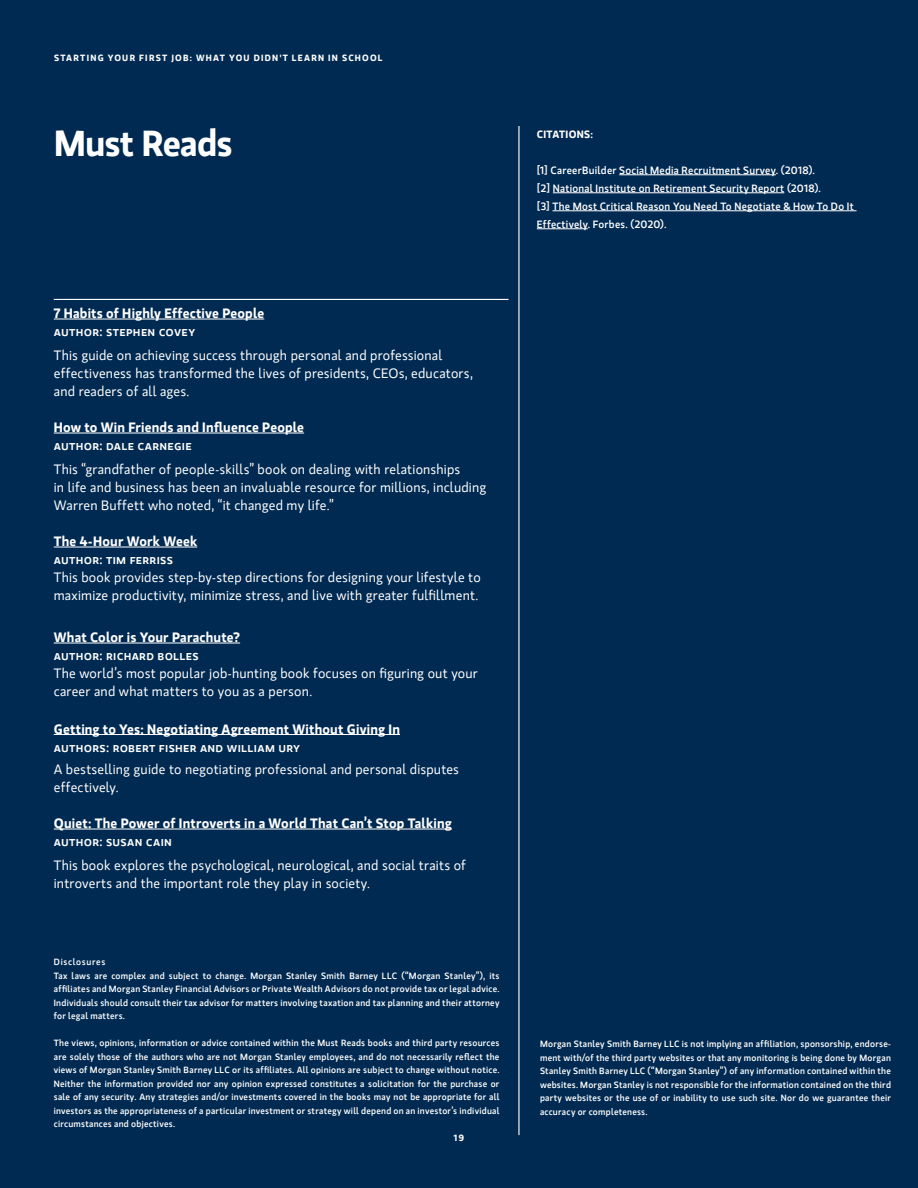
<style>
.page{position:relative;width:918px;height:1188px;background:#002a51}
.page>*{position:absolute;margin:0;border:0;box-sizing:border-box;transform-origin:0 0}
.t1{font:700 36px "MS Gloriola II Std";letter-spacing:-.025em;color:#fff}
.t2{font:13.5px/18px "MS Gloriola II Std";letter-spacing:.015em;color:#fff}
.Paragraph_Style_1{font:700 13.5px/18px "MS Gloriola II Std";letter-spacing:.01em;color:#fff}
.t3{font:500 10.5px/18px "MS Gloriola II Std";letter-spacing:.025em;color:#fff}
.t4{font:700 10.5px "MS Gloriola II Std";letter-spacing:.035em;color:#fff}
.t5{font:500 9px/13.5px "MS Gloriola II Std";letter-spacing:.03em;color:#fff;text-align:justify}
.t6{font:700 9px "MS Gloriola II Std";letter-spacing:.135em;color:#fff}
.t7{font:500 9px "MS Gloriola II Std";letter-spacing:.075em;color:#fff}
.s1{font-weight:500}
</style>
<div class="page">
<hr style="left:619px;top:175px;width:157px;height:1px;background:#fff">
<hr style="left:553px;top:193px;width:231px;height:1px;background:#fff">
<hr style="left:552px;top:211px;width:305px;height:1px;background:#fff">
<hr style="left:537px;top:229px;width:51px;height:1px;background:#fff">
<hr style="left:54px;top:299px;width:454px;height:1px;background:#fff">
<hr style="left:54px;top:319px;width:210px;height:1px;background:#fff">
<hr style="left:54px;top:433px;width:250px;height:1px;background:#fff">
<hr style="left:54px;top:547px;width:143px;height:1px;background:#fff">
<hr style="left:54px;top:643px;width:186px;height:1px;background:#fff">
<hr style="left:54px;top:734px;width:346px;height:1px;background:#fff">
<hr style="left:54px;top:829px;width:398px;height:1px;background:#fff">
<hr style="left:518px;top:126px;width:2px;height:1009px;background:#fff">
<p class="t6" style="left:54px;top:51px;width:330px">STARTING YOUR FIRST JOB: WHAT YOU DIDN'T LEARN IN SCHOOL</p>
<p class="t1" style="left:54px;top:118px;width:180px">Must Reads</p>
<p class="Paragraph_Style_1" style="left:54px;top:304px;width:212px">7 Habits of Highly Effective People <span class="s1">author: stephen covey</span></p>
<p class="t2" style="left:54px;top:346px;width:421px">This guide on achieving success through personal and professional effectiveness has transformed the lives of presidents, CEOs, educators, and readers of all ages.</p>
<p class="Paragraph_Style_1" style="left:54px;top:418px;width:252px">How to Win Friends and Influence People <span class="s1">author: dale carnegie</span></p>
<p class="t2" style="left:54px;top:460px;width:434px">This “grandfather of people-skills” book on dealing with relationships<br>in life and business has been an invaluable resource for millions, including<br>Warren Buffett who noted, “it changed my life.”</p>
<p class="Paragraph_Style_1" style="left:54px;top:532px;width:145px">The 4-Hour Work Week <span class="s1">author: tim ferriss</span></p>
<p class="t2" style="left:54px;top:568px;width:429px">This book provides step-by-step directions for designing your lifestyle to maximize productivity, minimize stress, and live with greater fulfillment.</p>
<p class="Paragraph_Style_1" style="left:54px;top:628px;width:188px">What Color is Your Parachute? <span class="s1">author: richard bolles</span></p>
<p class="t2" style="left:54px;top:664px;width:426px">The world’s most popular job-hunting book focuses on figuring out your career and what matters to you as a person.</p>
<p class="Paragraph_Style_1" style="left:54px;top:719px;width:348px">Getting to Yes: Negotiating Agreement Without Giving In <span class="s1">authors: robert fisher and william ury</span></p>
<p class="t2" style="left:54px;top:760px;width:407px">A bestselling guide to negotiating professional and personal disputes effectively.</p>
<p class="Paragraph_Style_1" style="left:54px;top:814px;width:400px">Quiet: The Power of Introverts in a World That Can’t Stop Talking <span class="s1">author: susan cain</span></p>
<p class="t2" style="left:54px;top:856px;width:414px">This book explores the psychological, neurological, and social traits of introverts and the important role they play in society.</p>
<p class="t7" style="left:54px;top:956px;width:53px">Disclosures</p>
<p class="t5" style="left:54px;top:969px;width:447px">Tax laws are complex and subject to change. Morgan Stanley Smith Barney LLC (“Morgan Stanley”), its affiliates and Morgan Stanley Financial Advisors or Private Wealth Advisors do not provide tax or legal advice.<br>Individuals should consult their tax advisor for matters involving taxation and tax planning and their attorney for legal matters.</p>
<p class="t5" style="left:54px;top:1036px;width:447px">The views, opinions, information or advice contained within the Must Reads books and third party resources are solely those of the authors who are not Morgan Stanley employees, and do not necessarily reflect the views of Morgan Stanley Smith Barney LLC or its affiliates. All opinions are subject to change without notice.<br>Neither the information provided nor any opinion expressed constitutes a solicitation for the purchase or sale of any security. Any strategies and/or investments covered in the books may not be appropriate for all investors as the appropriateness of a particular investment or strategy will depend on an investor’s individual circumstances and objectives.</p>
<p class="t6" style="left:454px;top:1131px;width:12px">19</p>
<p class="t4" style="left:537px;top:127px;width:58px">CITATIONS:</p>
<p class="t3" style="left:537px;top:161px;width:280px">[1] CareerBuilder Social Media Recruitment Survey. (2018).</p>
<p class="t3" style="left:537px;top:179px;width:286px">[2] National Institute on Retirement Security Report (2018).</p>
<p class="t3" style="left:537px;top:197px;width:319px">[3] The Most Critical Reason You Need To Negotiate &amp; How To Do It<br>Effectively. Forbes. (2020).</p>
<p class="t5" style="left:540px;top:1037px;width:353px">Morgan Stanley Smith Barney LLC is not implying an affiliation, sponsorship, endorse&shy;ment with/of the third party websites or that any monitoring is being done by Morgan Stanley Smith Barney LLC (“Morgan Stanley”) of any information contained within the websites. Morgan Stanley is not responsible for the information contained on the third party websites or the use of or inability to use such site. Nor do we guarantee their accuracy or completeness.</p>
</div>
